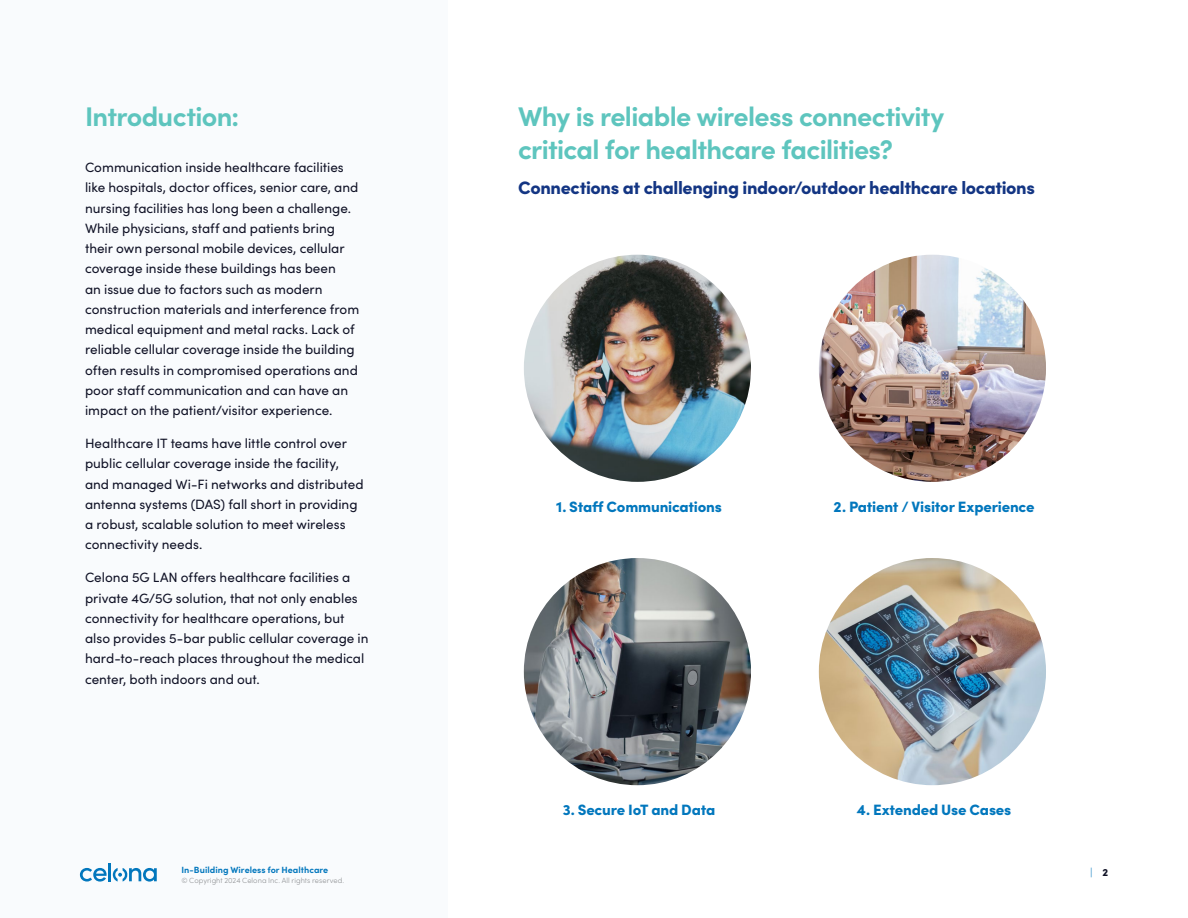
<style>
.page{position:relative;width:1188px;height:918px;background:#fff}
.page>*{position:absolute;margin:0;border:0;box-sizing:border-box;transform-origin:0 0}
.Heading_3{font:700 27px/33px "Sofia Pro";letter-spacing:-.025em;color:#5ec5be}
.Heading_2{font:700 27px "Sofia Pro";letter-spacing:-.025em;color:#5ec5be}
.Heading_3-2{font:900 18px "Sofia Pro";letter-spacing:-.02em;color:#133583}
.Heading_4{font:900 15px "Sofia Pro";letter-spacing:-.015em;color:#0277bd}
.Paragraph{font:13.5px/20.2px "Sofia Pro";color:#101226}
.t1{font:300 10.5px "Sofia Pro";color:#0277bd}
.t2{font:700 9px "Sofia Pro";letter-spacing:.005em;color:#0277bd}
.t3{font:300 7.5px "Sofia Pro";letter-spacing:.005em;color:#939598}
.s1{font-weight:900;color:#101226}
</style>
<div class="page">
<div style="left:0;top:0;width:447px;height:918px;background:#f9fbfd"></div>
<img style="left:819px;top:255px;width:227px;height:227px;border-radius:114px">
<img style="left:819px;top:558px;width:227px;height:227px;border-radius:114px">
<img style="left:524px;top:255px;width:227px;height:227px;border-radius:114px">
<img style="left:524px;top:558px;width:227px;height:227px;border-radius:114px">
<svg style="left:80px;top:868px;width:27px;height:14px"></svg>
<hr style="left:108px;top:863px;width:3px;height:18px;background:#0277bd">
<svg style="left:113px;top:868px;width:44px;height:14px"></svg>
<p class="Heading_2" style="left:85px;top:96px;width:156px">Introduction:</p>
<p class="Paragraph" style="left:85px;top:156px;width:276px">Communication inside healthcare facilities like hospitals, doctor offices, senior care, and nursing facilities has long been a challenge.<br>While physicians, staff and patients bring their own personal mobile devices, cellular coverage inside these buildings has been<br>an issue due to factors such as modern construction materials and interference from medical equipment and metal racks. Lack of reliable cellular coverage inside the building often results in compromised operations and poor staff communication and can have an impact on the patient/visitor experience.</p>
<p class="Paragraph" style="left:85px;top:432px;width:280px">Healthcare IT teams have little control over public cellular coverage inside the facility, and managed Wi-Fi networks and distributed antenna systems (DAS) fall short in providing a robust, scalable solution to meet wireless connectivity needs.</p>
<p class="Paragraph" style="left:85px;top:567px;width:285px">Celona 5G LAN offers healthcare facilities a private 4G/5G solution, that not only enables connectivity for healthcare operations, but also provides 5-bar public cellular coverage in hard-to-reach places throughout the medical center, both indoors and out.</p>
<p class="t2" style="left:181px;top:863px;width:148px">In-Building Wireless for Healthcare</p>
<p class="t3" style="left:181px;top:875px;width:164px">© Copyright 2024 Celona Inc. All rights reserved.</p>
<p class="Heading_3" style="left:518px;top:98px;width:428px">Why is reliable wireless connectivity critical for healthcare facilities?</p>
<p class="Heading_3-2" style="left:518px;top:174px;width:518px">Connections at challenging indoor/outdoor healthcare locations</p>
<p class="Heading_4" style="left:556px;top:495px;width:167px">1. Staff Communications</p>
<p class="Heading_4" style="left:834px;top:495px;width:202px">2. Patient / Visitor Experience</p>
<p class="Heading_4" style="left:563px;top:798px;width:154px">3. Secure IoT and Data</p>
<p class="Heading_4" style="left:857px;top:798px;width:156px">4. Extended Use Cases</p>
<p class="t1" style="left:1090px;top:865px;width:19px">| <span class="s1">2</span></p>
</div>
